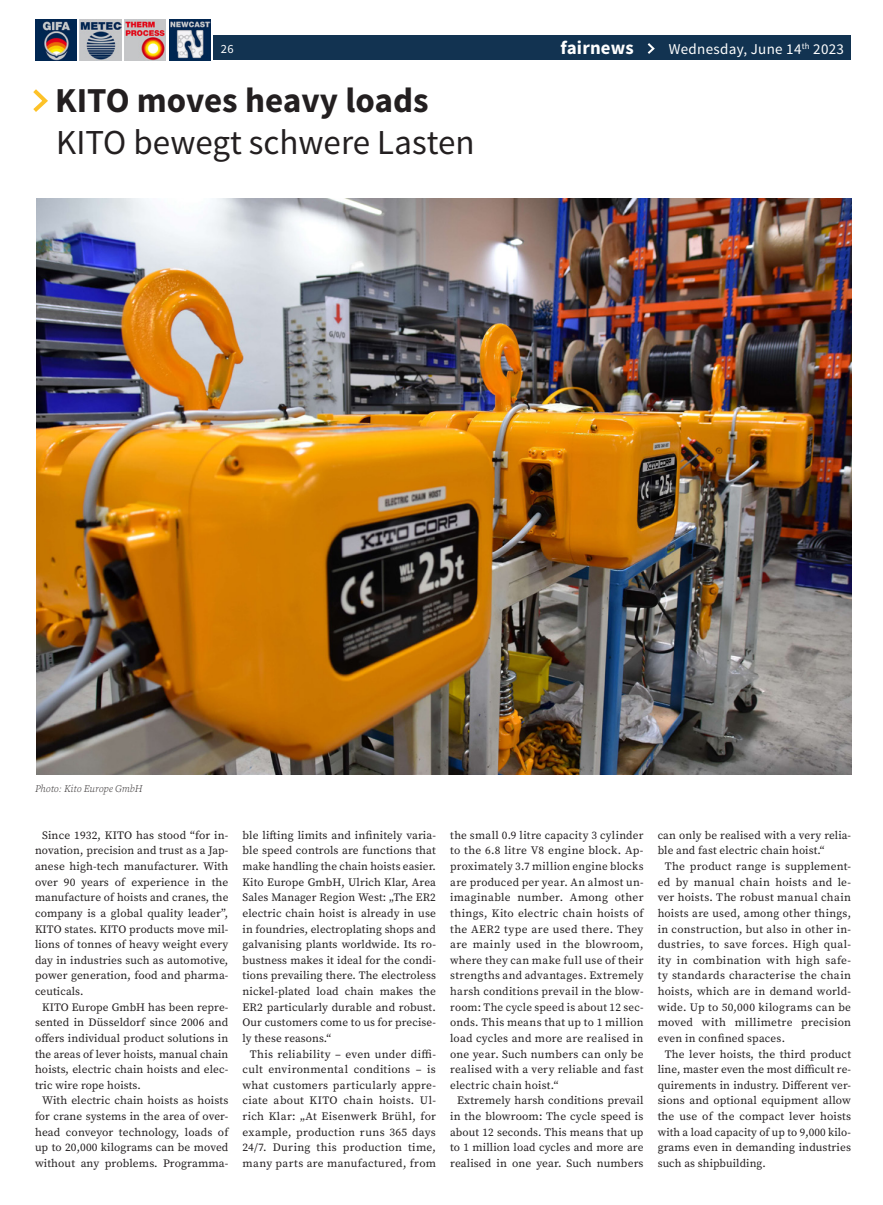
<style>
.page{position:relative;width:883px;height:1205px;background:#fff}
.page>*{position:absolute;margin:0;border:0;box-sizing:border-box;transform-origin:0 0}
.t1{font:35px "Source Sans Pro";color:#231f20}
.t2{font:700 35px "Source Sans Pro";color:#231f20}
.t3{font:700 18.75px "Source Sans Pro";letter-spacing:.01em;color:#fff}
.t4{font:15px "Source Sans Pro";letter-spacing:.02em;color:#fff}
.t5{font:12.5px "Source Sans Pro";color:#fff}
.t6{font:11.25px/15.6px "Source Serif Pro";letter-spacing:.01em;color:#231f20;text-align:justify}
.t7{font:italic 300 10px "Source Serif Pro";color:#231f20}
.t8{font:8.75px "Source Sans Pro";color:#fff}
</style>
<div class="page">
<img style="left:169px;top:19px;width:41px;height:41px">
<img style="left:35px;top:19px;width:41px;height:41px">
<img style="left:80px;top:19px;width:41px;height:41px">
<img style="left:125px;top:19px;width:41px;height:41px">
<div style="left:214px;top:35px;width:636px;height:25px;background:#123351"></div>
<svg style="left:647px;top:43px;width:8px;height:11px"></svg>
<svg style="left:33px;top:89px;width:15px;height:23px"></svg>
<img style="left:36px;top:198px;width:814px;height:576px">
<h2 class="t3" style="left:560px;top:36px;width:75px">fairnews</h2>
<h3 class="t4" style="left:668px;top:40px;width:134px">Wednesday, June 14</h3>
<p class="t8" style="left:801px;top:41px;width:9px">th</p>
<h2 class="t3" style="left:583px;top:36px;width:75px">fairnews</h2>
<h3 class="t4" style="left:691px;top:40px;width:29px">Mon</h3>
<h3 class="t4" style="left:793px;top:40px;width:9px">2</h3>
<p class="t5" style="left:221px;top:41px;width:14px">26</p>
<h3 class="t4" style="left:813px;top:40px;width:32px">2023</h3>
<h1 class="t2" style="left:55px;top:78px;width:375px">KITO moves heavy loads</h1>
<h1 class="t1" style="left:56px;top:121px;width:420px">KITO bewegt schwere Lasten</h1>
<p class="t7" style="left:35px;top:782px;width:109px">Photo: Kito Europe GmbH</p>
<p class="t6" style="left:35px;top:827px;width:195px;text-indent:7px">Since 1932, KITO has stood “for in&shy;novation, precision and trust as a Jap&shy;anese high-tech manufacturer. With over 90 years of experience in the manufacture of hoists and cranes, the company is a global quality leader”, KITO states. KITO products move mil&shy;lions of tonnes of heavy weight every day in industries such as automotive, power generation, food and pharma&shy;ceuticals.</p>
<p class="t6" style="left:35px;top:999px;width:195px;text-indent:7px">KITO Europe GmbH has been repre&shy;sented in Düsseldorf since 2006 and offers individual product solutions in the areas of lever hoists, manual chain hoists, electric chain hoists and elec&shy;tric wire rope hoists.</p>
<p class="t6" style="left:35px;top:1093px;width:195px;text-indent:7px">With electric chain hoists as hoists for crane systems in the area of over&shy;head conveyor technology, loads of up to 20,000 kilograms can be moved without any problems. Programma-</p>
<p class="t6" style="left:242px;top:827px;width:195px">ble lifting limits and infinitely varia&shy;ble speed controls are functions that make handling the chain hoists easier.<br>Kito Europe GmbH, Ulrich Klar, Area Sales Manager Region West: „The ER2 electric chain hoist is already in use in foundries, electroplating shops and galvanising plants worldwide. Its ro&shy;bustness makes it ideal for the condi&shy;tions prevailing there. The electroless nickel-plated load chain makes the ER2 particularly durable and robust.<br>Our customers come to us for precise&shy;ly these reasons.“</p>
<p class="t6" style="left:242px;top:1046px;width:195px;text-indent:7px">This reliability – even under diffi&shy;cult environmental conditions – is what customers particularly appre&shy;ciate about KITO chain hoists. Ul&shy;rich Klar: „At Eisenwerk Brühl, for example, production runs 365 days 24/7. During this production time, many parts are manufactured, from</p>
<p class="t6" style="left:450px;top:827px;width:195px">the small 0.9 litre capacity 3 cylinder to the 6.8 litre V8 engine block. Ap&shy;proximately 3.7 million engine blocks are produced per year. An almost un&shy;imaginable number. Among other things, Kito electric chain hoists of the AER2 type are used there. They are mainly used in the blowroom, where they can make full use of their strengths and advantages. Extremely harsh conditions prevail in the blow&shy;room: The cycle speed is about 12 sec&shy;onds. This means that up to 1 million load cycles and more are realised in one year. Such numbers can only be realised with a very reliable and fast electric chain hoist.“</p>
<p class="t6" style="left:450px;top:1093px;width:195px;text-indent:7px">Extremely harsh conditions prevail in the blowroom: The cycle speed is about 12 seconds. This means that up to 1 million load cycles and more are realised in one year. Such numbers</p>
<p class="t6" style="left:657px;top:827px;width:195px">can only be realised with a very relia&shy;ble and fast electric chain hoist.“</p>
<p class="t6" style="left:657px;top:858px;width:195px;text-indent:7px">The product range is supplement&shy;ed by manual chain hoists and le&shy;ver hoists. The robust manual chain hoists are used, among other things, in construction, but also in other in&shy;dustries, to save forces. High qual&shy;ity in combination with high safe&shy;ty standards characterise the chain hoists, which are in demand world&shy;wide. Up to 50,000 kilograms can be moved with millimetre precision even in confined spaces.</p>
<p class="t6" style="left:657px;top:1046px;width:195px;text-indent:7px">The lever hoists, the third product line, master even the most difficult re&shy;quirements in industry. Different ver&shy;sions and optional equipment allow the use of the compact lever hoists with a load capacity of up to 9,000 kilo&shy;grams even in demanding industries such as shipbuilding.</p>
</div>
